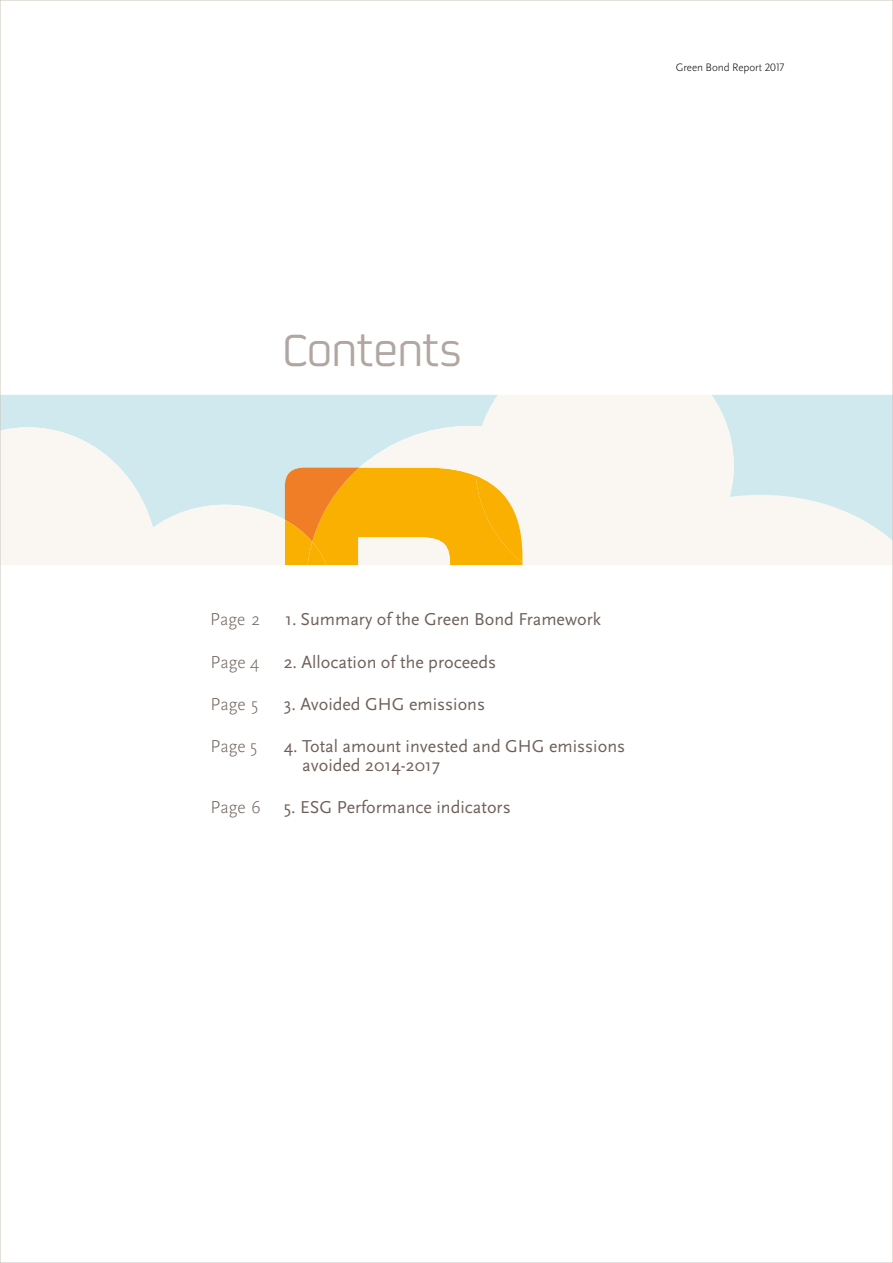
<style>
.page{position:relative;width:893px;height:1263px;background:#fff}
.page>*{position:absolute;margin:0;border:0;box-sizing:border-box;transform-origin:0 0}
.t1{font:49.95px "Repsol";letter-spacing:-.015em;color:#b0a7a2}
.t2{font:18px/18.8px "Scala Sans Pro";color:#6f615a}
.t3{font:300 18px "Scala Sans Pro";color:#6f615a}
.t4{font:300 11.25px "Scala Sans Pro";letter-spacing:-.01em;color:#000}
</style>
<div class="page">
<svg style="left:2px;top:395px;width:889px;height:171px"></svg>
<p class="t4" style="left:676px;top:61px;width:110px">Green Bond Report 2017</p>
<h1 class="t1" style="left:283px;top:315px;width:181px">Contents</h1>
<p class="t3" style="left:210px;top:609px;width:51px">Page 2</p>
<p class="t2" style="left:285px;top:610px;width:317px">1. Summary of the Green Bond Framework</p>
<p class="t3" style="left:211px;top:651px;width:50px">Page 4</p>
<p class="t2" style="left:284px;top:652px;width:214px">2. Allocation of the proceeds</p>
<p class="t3" style="left:211px;top:694px;width:49px">Page 5</p>
<p class="t2" style="left:284px;top:694px;width:203px">3. Avoided GHG emissions</p>
<p class="t3" style="left:211px;top:736px;width:48px">Page 5</p>
<p class="t2" style="left:302px;top:737px;width:325px;text-indent:-18px">4. Total amount invested and GHG emissions avoided 2014-2017</p>
<p class="t3" style="left:211px;top:797px;width:51px">Page 6</p>
<p class="t2" style="left:284px;top:797px;width:229px">5. ESG Performance indicators</p>
</div>
